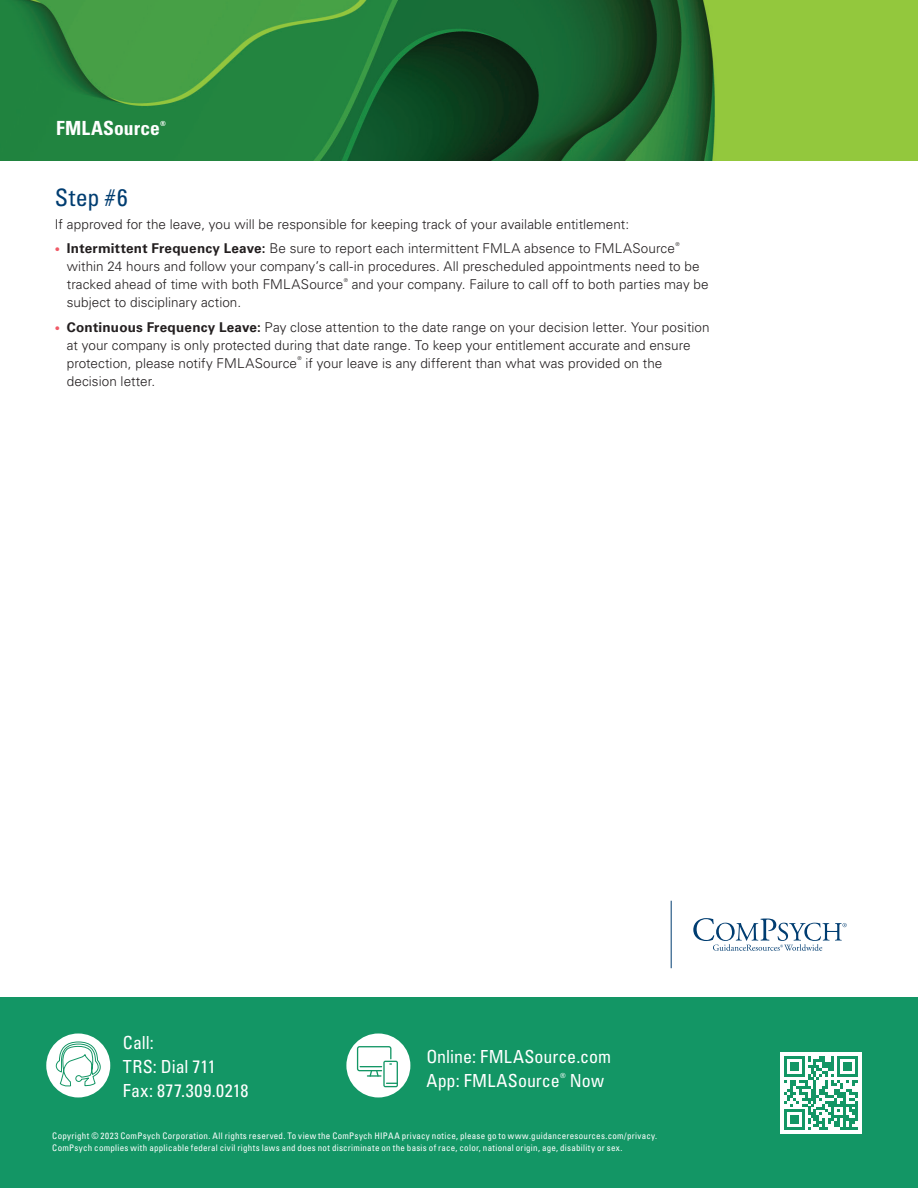
<style>
.page{position:relative;width:918px;height:1188px;background:#fff}
.page>*{position:absolute;margin:0;border:0;box-sizing:border-box;transform-origin:0 0}
.t1{font:condensed 24px "Univers LT Std";color:#003d71}
.Body{font:700 condensed 19.5px "Univers LT Std";letter-spacing:.005em;color:#fff}
.Contact_info{font:condensed 18px "Univers LT Std";color:#fff}
.Contact_info-2{font:condensed 18px "Univers LT Std";letter-spacing:.035em;color:#fff}
.Body-2{font:300 13.5px/18px "Univers LT Std";letter-spacing:.005em;color:#231f20}
.Legal{font:condensed 9px "Univers LT Std";letter-spacing:.03em;color:#fff}
.Body-3{font:700 condensed 7.05px "Univers LT Std";color:#fff}
.Contact_info-3{font:condensed 7.05px "Univers LT Std";color:#fff}
.t2{font:300 5.25px "Univers LT Std";color:#231f20}
.s1{font-size:10.5px;color:#f05a67}
.s2{font-weight:700}
</style>
<div class="page">
<img style="left:0;top:0;width:918px;height:160px">
<svg style="left:693px;top:918px;width:154px;height:33px"></svg>
<hr style="left:671px;top:901px;width:1px;height:67px;background:#003d71">
<div style="left:0;top:998px;width:918px;height:190px;background:#139665"></div>
<div style="left:46px;top:1034px;width:64px;height:63px;background:#fff;border-radius:50%"></div>
<div style="left:346px;top:1034px;width:64px;height:63px;background:#fff;border-radius:50%"></div>
<svg style="left:357px;top:1046px;width:41px;height:41px"></svg>
<svg style="left:55px;top:1038px;width:47px;height:60px"></svg>
<div style="left:780px;top:1052px;width:82px;height:82px;background:#fff"></div>
<svg style="left:784px;top:1056px;width:74px;height:74px"></svg>
<p class="Body" style="left:56px;top:116px;width:105px">FMLASource</p>
<p class="Body-3" style="left:160px;top:119px;width:7px">®</p>
<p class="t1" style="left:55px;top:183px;width:74px">Step #6</p>
<p class="Body-2" style="left:55px;top:215px;width:576px">If approved for the leave, you will be responsible for keeping track of your available entitlement:</p>
<p class="Body-2" style="left:55px;top:239px;width:622px"><span class="s1">•</span> <span class="s2">Intermittent Frequency Leave:</span> Be sure to report each intermittent FMLA absence to FMLASource</p>
<p class="t2" style="left:675px;top:241px;width:6px">®</p>
<p class="Body-2" style="left:67px;top:257px;width:634px">within 24 hours and follow your company’s call-in procedures. All prescheduled appointments need to be tracked ahead of time with both FMLASource</p>
<p class="t2" style="left:344px;top:277px;width:6px">®</p>
<p class="Body-2" style="left:352px;top:275px;width:359px">and your company. Failure to call off to both parties may be</p>
<p class="Body-2" style="left:67px;top:293px;width:176px">subject to disciplinary action.</p>
<p class="Body-2" style="left:67px;top:318px;width:644px;text-indent:-12px"><span class="s1">•</span> <span class="s2">Continuous Frequency Leave:</span> Pay close attention to the date range on your decision letter. Your position at your company is only protected during that date range. To keep your entitlement accurate and ensure protection, please notify FMLASource</p>
<p class="t2" style="left:298px;top:355px;width:6px">®</p>
<p class="Body-2" style="left:306px;top:354px;width:358px">if your leave is any different than what was provided on the</p>
<p class="Body-2" style="left:67px;top:372px;width:90px">decision letter.</p>
<p class="Contact_info" style="left:123px;top:1031px;width:33px">Call:</p>
<p class="Contact_info" style="left:123px;top:1055px;width:94px">TRS: Dial 711</p>
<p class="Contact_info-2" style="left:123px;top:1079px;width:127px">Fax: 877.309.0218</p>
<p class="Contact_info" style="left:426px;top:1045px;width:186px">Online: FMLASource.com</p>
<p class="Contact_info" style="left:426px;top:1069px;width:135px">App: FMLASource</p>
<p class="Contact_info-3" style="left:560px;top:1071px;width:7px">®</p>
<p class="Contact_info" style="left:570px;top:1069px;width:36px">Now</p>
<p class="Legal" style="left:52px;top:1131px;width:606px">Copyright © 2023 ComPsych Corporation. All rights reserved. To view the ComPsych HIPAA privacy notice, please go to www.guidanceresources.com/privacy.</p>
<p class="Legal" style="left:52px;top:1143px;width:572px">ComPsych complies with applicable federal civil rights laws and does not discriminate on the basis of race, color, national origin, age, disability or sex.</p>
</div>
